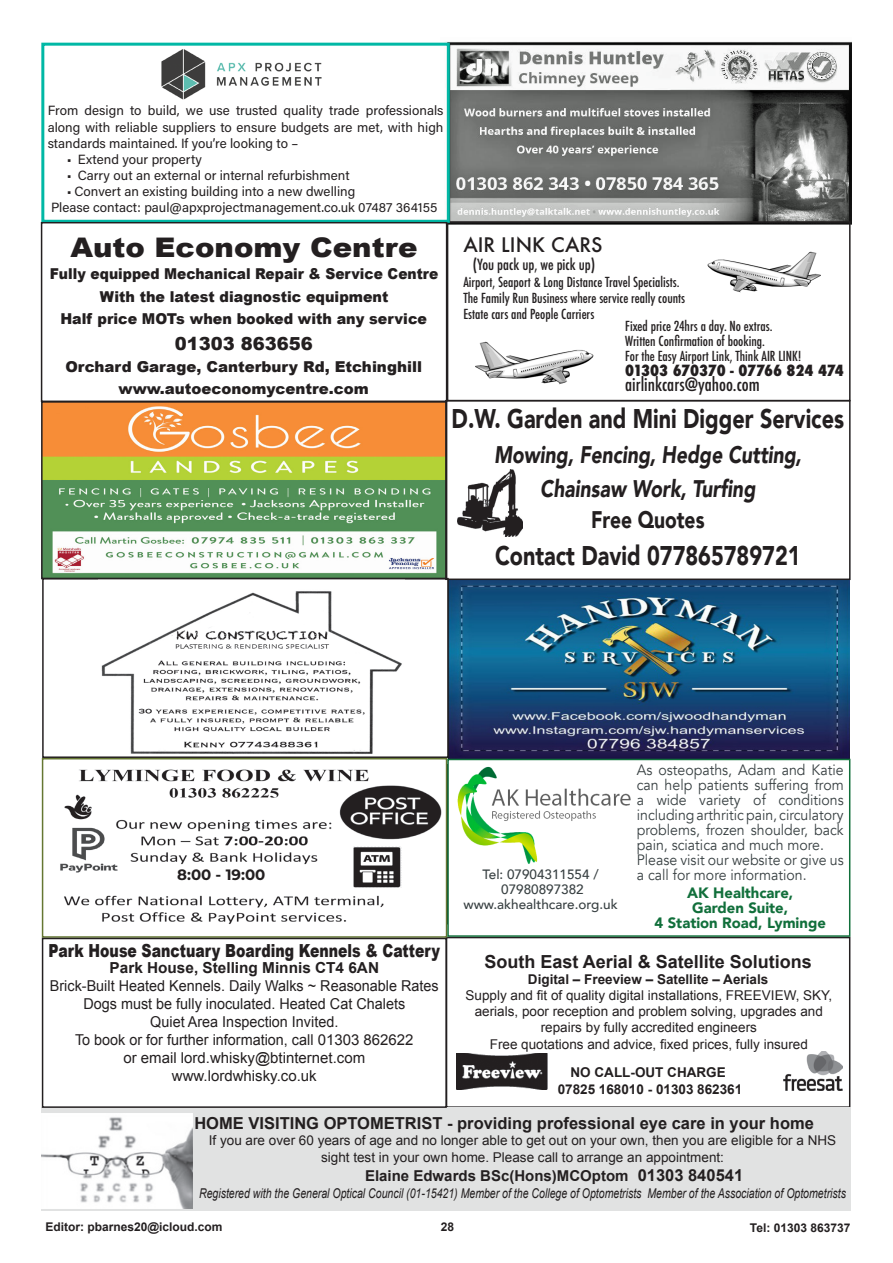
<style>
.page{position:relative;width:893px;height:1263px;background:#fff}
.page>*{position:absolute;margin:0;border:0;box-sizing:border-box;transform-origin:0 0}
.t1{font:900 27px "Avenir";color:#231f20;scale:.8 1}
.t2{font:900 27px "Arial";color:#231f20;scale:1.08 1}
.t3{font:italic 900 24px "Avenir";color:#231f20;scale:.8 1}
.t4{font:900 24px "Avenir";color:#231f20;scale:.8 1}
.t5{font:500 19.5px "Futura";color:#231f20}
.t6{font:900 18px "Arial";color:#231f20;scale:.78 1}
.t7{font:700 18px "Arial";color:#231f20}
.t8{font:500 condensed 18px "Futura";color:#231f20}
.t9{font:900 18px "Arial";color:#231f20}
.t10{font:700 16.5px "Arial";color:#231f20}
.t11{font:700 15.15px "Arial";color:#231f20}
.t12{font:15px/15px "Avenir";color:#384042;text-align:justify;scale:.94 1}
.t13{font:15px/18px "Arial";color:#231f20;text-align:center;scale:.96 1}
.t14{font:900 15px "Arial";color:#231f20;scale:.95 1}
.t15{font:900 15px "Arial";color:#231f20}
.t16{font:15px "Arial";color:#231f20}
.t17{font:900 15px "Avenir";color:#116f3b}
.t18{font:900 15px "Arial";color:#231f20;scale:.92 1}
.t19{font:700 15px "Arial";color:#231f20}
.t20{font:800 condensed 15px "Futura";letter-spacing:-.01em;color:#231f20}
.t21{font:500 condensed 15px "Futura";color:#231f20}
.t22{font:700 15px "Montserrat";color:#231f20}
.t23{font:13.5px/16.2px "Arial";color:#231f20;text-align:center}
.t24{font:500 condensed 13.5px "Futura";color:#231f20}
.t25{font:italic 13.5px "Arial";color:#231f20;scale:.78 1}
.t26{font:700 13.5px "Arial";color:#231f20}
.t27{font:500 13.5px "Avenir";color:#384042}
.t28{font:13.35px/16px "Acumin Variable Concept";color:#231f20;text-align:justify}
.t29{font:700 12px "Arial";color:#231f20}
.s1{font-size:16.5px}
</style>
<div class="page">
<img style="left:457px;top:766px;width:174px;height:98px">
<div style="left:446px;top:937px;width:404px;height:171px;border:2px solid #231f20"></div>
<img style="left:456px;top:1053px;width:91px;height:36px">
<img style="left:784px;top:1051px;width:59px;height:40px">
<div style="left:42px;top:1107px;width:809px;height:103px;background:#e1e2e2"></div>
<img style="left:42px;top:1113px;width:151px;height:95px">
<img style="left:441px;top:41px;width:411px;height:183px">
<img style="left:44px;top:404px;width:400px;height:172px">
<div style="left:447px;top:221px;width:404px;height:180px;border:2px solid #231f20"></div>
<img style="left:476px;top:341px;width:117px;height:43px">
<img style="left:708px;top:251px;width:112px;height:41px">
<img style="left:448px;top:581px;width:401px;height:178px">
<img style="left:161px;top:49px;width:161px;height:51px">
<div style="left:41px;top:43px;width:409px;height:180px;border:3px solid #01b8a5"></div>
<div style="left:41px;top:222px;width:406px;height:180px;border:2px solid #231f20"></div>
<img style="left:101px;top:591px;width:301px;height:163px">
<div style="left:42px;top:578px;width:407px;height:180px;border:2px solid #231f20"></div>
<svg style="left:60px;top:769px;width:382px;height:155px"></svg>
<div style="left:42px;top:758px;width:405px;height:180px;border:2px solid #657732"></div>
<div style="left:150px;top:865px;width:142px;height:18px;background:#fff"></div>
<div style="left:42px;top:938px;width:405px;height:170px;border:2px solid #231f20"></div>
<div style="left:447px;top:759px;width:403px;height:178px;border:2px solid #116f3b"></div>
<div style="left:445px;top:400px;width:406px;height:180px;border:2px solid #231f20"></div>
<img style="left:458px;top:470px;width:64px;height:67px">
<p class="t28" style="left:48px;top:102px;width:397px">From design to build, we use trusted quality trade professionals along with reliable suppliers to ensure budgets are met, with high standards maintained. If you’re looking to –</p>
<p class="t28" style="left:67px;top:150px;width:137px">• Extend your property</p>
<p class="t28" style="left:67px;top:166px;width:284px">• Carry out an external or internal refurbishment</p>
<p class="t28" style="left:67px;top:182px;width:290px">• Convert an existing building into a new dwelling</p>
<p class="t28" style="left:51px;top:199px;width:388px">Please contact: paul@apxprojectmanagement.co.uk 07487 364155</p>
<p class="t2" style="left:71px;top:228px;width:323px">Auto Economy Centre</p>
<p class="t18" style="left:50px;top:263px;width:424px">Fully equipped Mechanical Repair &amp; Service Centre</p>
<p class="t14" style="left:100px;top:285px;width:305px">With the latest diagnostic equipment</p>
<p class="t14" style="left:60px;top:307px;width:387px">Half price MOTs when booked with any service</p>
<p class="t9" style="left:175px;top:330px;width:140px">01303 863656</p>
<p class="t15" style="left:65px;top:356px;width:358px">Orchard Garage, Canterbury Rd, Etchinghill</p>
<p class="t15" style="left:119px;top:378px;width:252px">www.autoeconomycentre.com</p>
<p class="t5" style="left:463px;top:232px;width:141px">AIR LINK CARS</p>
<p class="t21" style="left:473px;top:255px;width:124px">(You pack up, we pick up)</p>
<p class="t24" style="left:463px;top:273px;width:218px">Airport, Seaport &amp; Long Distance Travel Specialists.</p>
<p class="t24" style="left:463px;top:289px;width:223px">The Family Run Business where service really counts</p>
<p class="t24" style="left:463px;top:305px;width:133px">Estate cars and People Carriers</p>
<p class="t24" style="left:625px;top:317px;width:149px">Fixed price 24hrs a day. No extras.</p>
<p class="t24" style="left:625px;top:332px;width:141px">Written Confirmation of booking.</p>
<p class="t24" style="left:625px;top:347px;width:178px">For the Easy Airport Link, Think AIR LINK!</p>
<p class="t20" style="left:625px;top:360px;width:220px">01303 670370 - 07766 824 474</p>
<p class="t8" style="left:625px;top:373px;width:136px">airlinkcars@yahoo.com</p>
<p class="t1" style="left:452px;top:396px;width:492px">D.W. Garden and Mini Digger Services</p>
<p class="t3" style="left:494px;top:434px;width:386px">Mowing, Fencing, Hedge Cutting,</p>
<p class="t3" style="left:540px;top:469px;width:270px">Chainsaw Work, Turfing</p>
<p class="t4" style="left:591px;top:499px;width:143px">Free Quotes</p>
<p class="t1" style="left:495px;top:532px;width:383px">Contact David 077865789721</p>
<p class="t22" style="left:177px;top:864px;width:90px">8:00 - 19:00</p>
<p class="t27" style="left:483px;top:863px;width:118px">Tel: 07904311554 /</p>
<p class="t27" style="left:501px;top:878px;width:84px">07980897382</p>
<p class="t27" style="left:463px;top:893px;width:156px">www.akhealthcare.org.uk</p>
<p class="t12" style="left:637px;top:762px;width:222px">As osteopaths, Adam and Katie can help patients suffering from a wide variety of conditions including arthritic pain, circulatory problems, frozen shoulder, back pain, sciatica and much more.</p>
<p class="t12" style="left:637px;top:852px;width:222px">Please visit our website or give us a call for more information.</p>
<p class="t17" style="left:687px;top:880px;width:108px">AK Healthcare,</p>
<p class="t17" style="left:692px;top:895px;width:97px">Garden Suite,</p>
<p class="t17" style="left:655px;top:910px;width:173px">4 Station Road, Lyminge</p>
<p class="t6" style="left:49px;top:937px;width:503px">Park House Sanctuary Boarding Kennels &amp; Cattery</p>
<p class="t11" style="left:110px;top:958px;width:271px">Park House, Stelling Minnis CT4 6AN</p>
<p class="t13" style="left:50px;top:977px;width:406px">Brick-Built Heated Kennels. Daily Walks ~ Reasonable Rates<br>Dogs must be fully inoculated. Heated Cat Chalets</p>
<p class="t13" style="left:150px;top:1013px;width:197px">Quiet Area Inspection Invited.</p>
<p class="t13" style="left:75px;top:1031px;width:354px">To book or for further information, call 01303 862622</p>
<p class="t16" style="left:123px;top:1048px;width:243px">or email lord.whisky@btinternet.com</p>
<p class="t16" style="left:172px;top:1066px;width:146px">www.lordwhisky.co.uk</p>
<p class="t7" style="left:484px;top:949px;width:329px">South East Aerial &amp; Satellite Solutions</p>
<p class="t26" style="left:528px;top:970px;width:242px">Digital – Freeview – Satellite – Aerials</p>
<p class="t23" style="left:465px;top:987px;width:368px">Supply and fit of quality digital installations, FREEVIEW, SKY, aerials, poor reception and problem solving, upgrades and repairs by fully accredited engineers</p>
<p class="t23" style="left:490px;top:1036px;width:320px">Free quotations and advice, fixed prices, fully insured</p>
<p class="t26" style="left:570px;top:1064px;width:157px">NO CALL-OUT CHARGE</p>
<p class="t26" style="left:558px;top:1080px;width:186px">07825 168010 - 01303 862361</p>
<p class="t10" style="left:194px;top:1112px;width:621px">HOME VISITING OPTOMETRIST - providing professional eye care in your home</p>
<p class="t23" style="left:209px;top:1132px;width:629px">If you are over 60 years of age and no longer able to get out on your own, then you are eligible for a NHS sight test in your own home. Please call to arrange an appointment:</p>
<p class="t19" style="left:365px;top:1166px;width:380px">Elaine Edwards BSc(Hons)MCOptom <span class="s1">01303 840541</span></p>
<p class="t25" style="left:199px;top:1184px;width:831px">Registered with the General Optical Council (01-15421) Member of the College of Optometrists Member of the Association of Optometrists</p>
<p class="t29" style="left:45px;top:1219px;width:179px">Editor: pbarnes20@icloud.com</p>
<p class="t29" style="left:441px;top:1219px;width:15px">28</p>
<p class="t29" style="left:750px;top:1220px;width:102px">Tel: 01303 863737</p>
</div>
